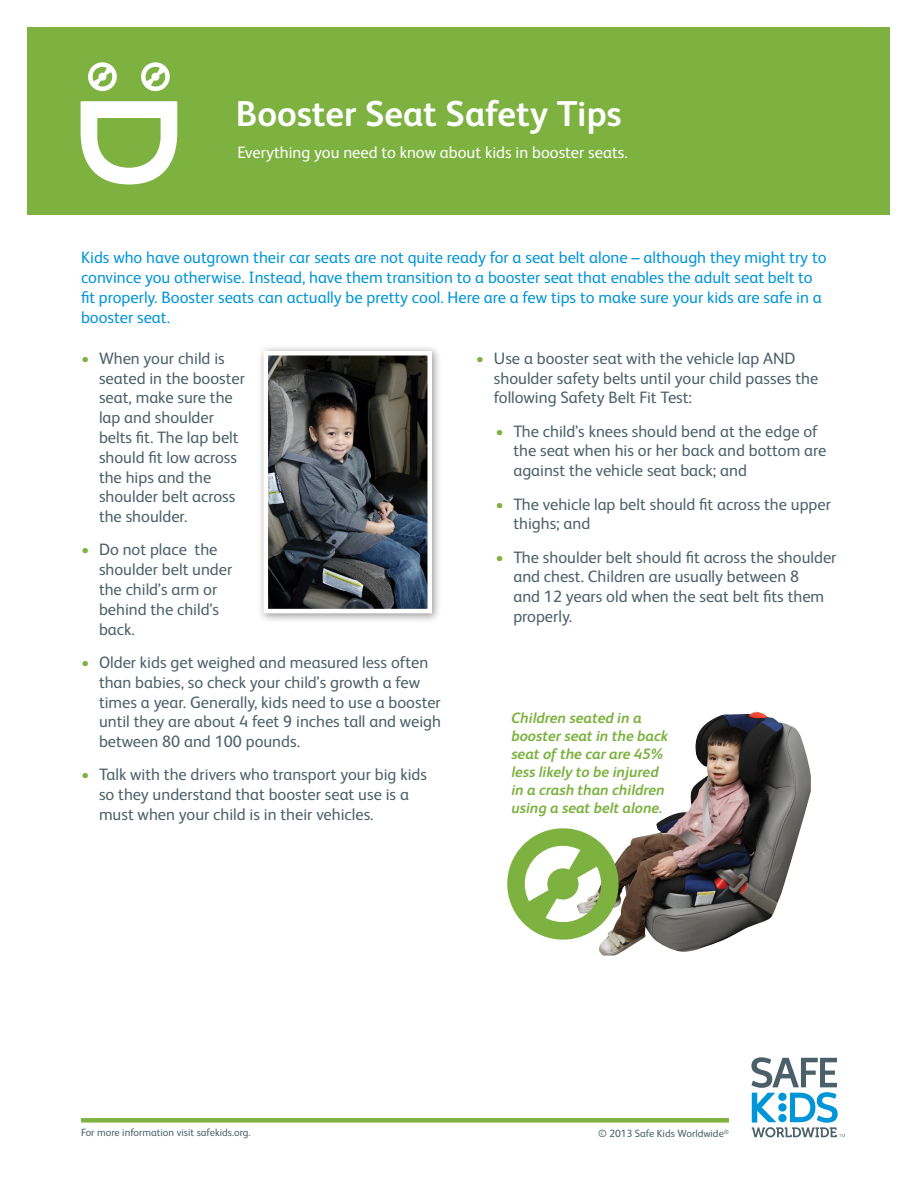
<style>
.page{position:relative;width:918px;height:1188px;background:#fff}
.page>*{position:absolute;margin:0;border:0;box-sizing:border-box;transform-origin:0 0}
.t1{font:700 36px "FS Albert Pro";color:#fff}
.COLOR_BULLETS__GRAY{font:16.5px/19.8px "FS Albert Pro";color:#4c606a}
.COLOR_BULLETS__GRAY-2{font:16.5px/19.8px "FS Albert Pro";color:#0095d9}
.BODY{font:16.5px "FS Albert Pro";color:#fff}
.SUBHEAD{font:italic 700 15px/18px "FS Albert Pro";color:#7db241}
.t2{font:10.5px "FS Albert Pro";color:#4c606a}
.t3{font:6.15px "FS Albert Pro";color:#4c606a}
.s1{color:#7db241}
</style>
<div class="page">
<div style="left:81px;top:1118px;width:648px;height:5px;background:#7db241"></div>
<svg style="left:751px;top:1057px;width:94px;height:80px"></svg>
<div style="left:28px;top:28px;width:862px;height:187px;background:#7db241"></div>
<svg style="left:81px;top:101px;width:96px;height:83px"></svg>
<svg style="left:88px;top:62px;width:29px;height:29px"></svg>
<svg style="left:141px;top:62px;width:29px;height:29px"></svg>
<div style="left:257px;top:345px;width:185px;height:278px;background:#231f20;opacity:.45"></div>
<img style="left:269px;top:356px;width:158px;height:252px">
<div style="left:264px;top:351px;width:168px;height:262px;border:4px solid #fff"></div>
<img style="left:599px;top:712px;width:212px;height:243px">
<svg style="left:507px;top:823px;width:117px;height:122px"></svg>
<p class="t1" style="left:236px;top:88px;width:387px">Booster Seat Safety Tips</p>
<p class="BODY" style="left:237px;top:141px;width:392px">Everything you need to know about kids in booster seats.</p>
<p class="COLOR_BULLETS__GRAY-2" style="left:81px;top:246px;width:747px">Kids who have outgrown their car seats are not quite ready for a seat belt alone – although they might try to convince you otherwise. Instead, have them transition to a booster seat that enables the adult seat belt to fit properly. Booster seats can actually be pretty cool. Here are a few tips to make sure your kids are safe in a booster seat.</p>
<p class="COLOR_BULLETS__GRAY" style="left:99px;top:347px;width:147px;text-indent:-18px"><span class="s1">•</span> When your child is seated in the booster seat, make sure the lap and shoulder belts fit. The lap belt should fit low across the hips and the shoulder belt across the shoulder.</p>
<p class="COLOR_BULLETS__GRAY" style="left:99px;top:539px;width:135px;text-indent:-18px"><span class="s1">•</span> Do not place the shoulder belt under the child’s arm or behind the child’s back.</p>
<p class="COLOR_BULLETS__GRAY" style="left:99px;top:651px;width:344px;text-indent:-18px"><span class="s1">•</span> Older kids get weighed and measured less often than babies, so check your child’s growth a few times a year. Generally, kids need to use a booster until they are about 4 feet 9 inches tall and weigh between 80 and 100 pounds.</p>
<p class="COLOR_BULLETS__GRAY" style="left:99px;top:764px;width:330px;text-indent:-18px"><span class="s1">•</span> Talk with the drivers who transport your big kids so they understand that booster seat use is a must when your child is in their vehicles.</p>
<p class="COLOR_BULLETS__GRAY" style="left:494px;top:347px;width:326px;text-indent:-18px"><span class="s1">•</span> Use a booster seat with the vehicle lap AND shoulder safety belts until your child passes the following Safety Belt Fit Test:</p>
<p class="COLOR_BULLETS__GRAY" style="left:513px;top:420px;width:315px;text-indent:-18px"><span class="s1">•</span> The child’s knees should bend at the edge of the seat when his or her back and bottom are against the vehicle seat back; and</p>
<p class="COLOR_BULLETS__GRAY" style="left:513px;top:493px;width:319px;text-indent:-18px"><span class="s1">•</span> The vehicle lap belt should fit across the upper thighs; and</p>
<p class="COLOR_BULLETS__GRAY" style="left:513px;top:546px;width:325px;text-indent:-18px"><span class="s1">•</span> The shoulder belt should fit across the shoulder and chest. Children are usually between 8<br>and 12 years old when the seat belt fits them properly.</p>
<p class="SUBHEAD" style="left:511px;top:708px;width:158px">Children seated in a booster seat in the back seat of the car are 45% less likely to be injured in a crash than children using a seat belt alone.</p>
<p class="t2" style="left:81px;top:1125px;width:171px">For more information visit safekids.org.</p>
<p class="t3" style="left:724px;top:1127px;width:7px">®</p>
<p class="t2" style="left:598px;top:1126px;width:127px">© 2013 Safe Kids Worldwide</p>
</div>
